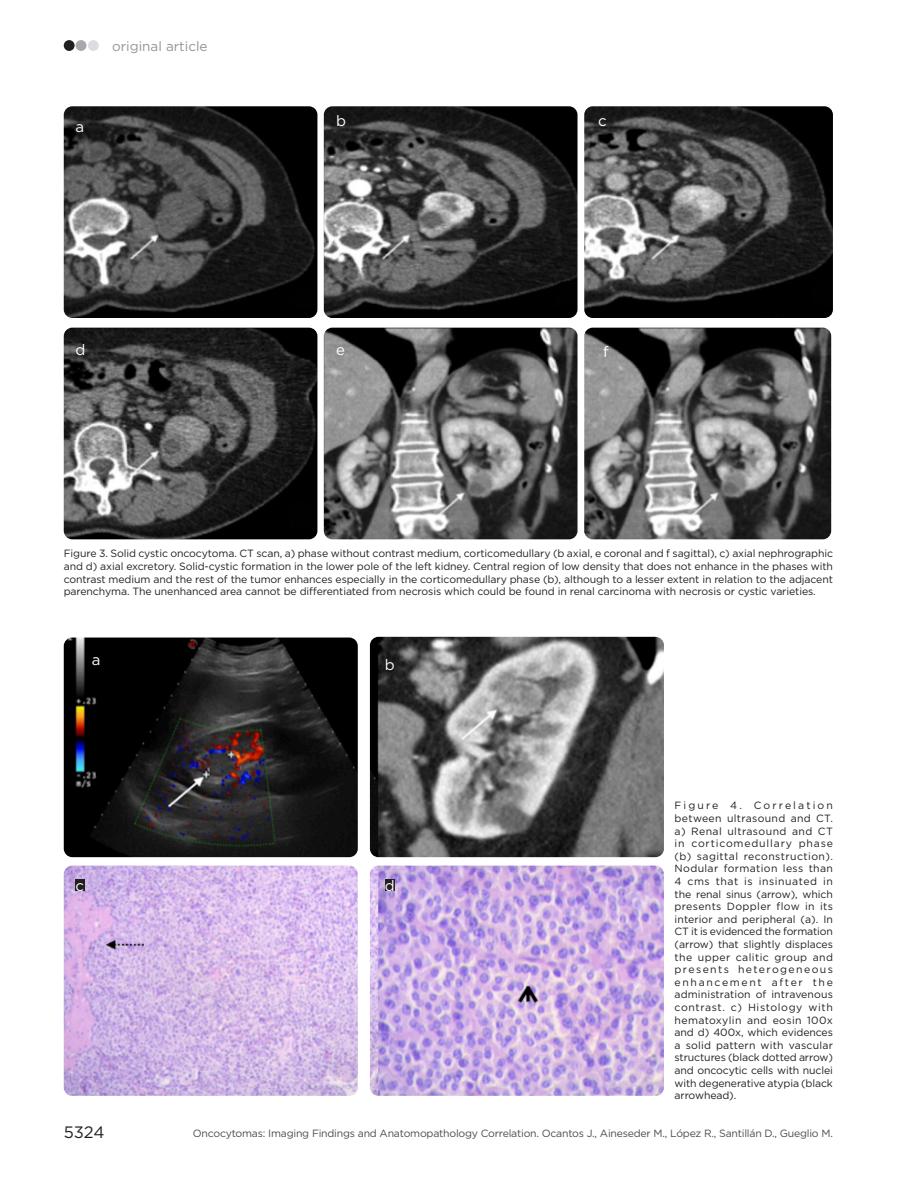
<style>
.page{position:relative;width:918px;height:1188px;background:#fff}
.page>*{position:absolute;margin:0;border:0;box-sizing:border-box;transform-origin:0 0}
.t1{font:16.5px "Gotham";color:#231f20}
._02_subtitulo_nivel{font:15px "Gotham";color:#fff}
.t2{font:13.5px "Gotham";color:#939598}
.pie_de_foto_nuevo{font:10.5px/12.6px "Gotham";letter-spacing:-.01em;color:#231f20;text-align:justify}
.t3{font:10.5px "Gotham";letter-spacing:-.02em;color:#4b4c4d}
</style>
<div class="page">
<div style="left:64px;top:40px;width:11px;height:11px;background:#231f20;border-radius:50%"></div>
<div style="left:76px;top:40px;width:10px;height:11px;background:#a8a9ad;border-radius:50%"></div>
<div style="left:88px;top:40px;width:11px;height:11px;background:#dcdddf;border-radius:50%"></div>
<img style="left:64px;top:106px;width:253px;height:212px">
<img style="left:64px;top:328px;width:253px;height:211px">
<img style="left:324px;top:106px;width:254px;height:212px">
<img style="left:324px;top:328px;width:254px;height:211px">
<img style="left:584px;top:328px;width:247px;height:211px">
<img style="left:584px;top:106px;width:249px;height:212px">
<img style="left:64px;top:638px;width:294px;height:219px">
<img style="left:64px;top:866px;width:294px;height:230px">
<img style="left:370px;top:637px;width:294px;height:220px">
<img style="left:370px;top:866px;width:294px;height:230px">
<div style="left:385px;top:879px;width:10px;height:12px;background:#231f20"></div>
<div style="left:75px;top:879px;width:10px;height:12px;background:#231f20"></div>
<p class="_02_subtitulo_nivel" style="left:75px;top:117px;width:10px">a</p>
<p class="t2" style="left:112px;top:37px;width:97px">original article</p>
<p class="_02_subtitulo_nivel" style="left:75px;top:340px;width:11px">d</p>
<p class="_02_subtitulo_nivel" style="left:336px;top:111px;width:11px">b</p>
<p class="_02_subtitulo_nivel" style="left:336px;top:340px;width:10px">e</p>
<p class="_02_subtitulo_nivel" style="left:598px;top:111px;width:10px">c</p>
<p class="_02_subtitulo_nivel" style="left:603px;top:342px;width:7px">f</p>
<p class="pie_de_foto_nuevo" style="left:64px;top:547px;width:771px">Figure 3. Solid cystic oncocytoma. CT scan, a) phase without contrast medium, corticomedullary (b axial, e coronal and f sagittal), c) axial nephrographic and d) axial excretory. Solid-cystic formation in the lower pole of the left kidney. Central region of low density that does not enhance in the phases with contrast medium and the rest of the tumor enhances especially in the corticomedullary phase (b), although to a lesser extent in relation to the adjacent parenchyma. The unenhanced area cannot be differentiated from necrosis which could be found in renal carcinoma with necrosis or cystic varieties.</p>
<p class="_02_subtitulo_nivel" style="left:92px;top:650px;width:10px">a</p>
<p class="_02_subtitulo_nivel" style="left:75px;top:876px;width:10px">c</p>
<p class="_02_subtitulo_nivel" style="left:385px;top:656px;width:11px">b</p>
<p class="_02_subtitulo_nivel" style="left:385px;top:876px;width:11px">d</p>
<p class="pie_de_foto_nuevo" style="left:675px;top:799px;width:160px">Figure 4. Correlation between ultrasound and CT. a) Renal ultrasound and CT in corticomedullary phase (b) sagittal reconstruction).<br>Nodular formation less than 4 cms that is insinuated in the renal sinus (arrow), which presents Doppler flow in its interior and peripheral (a). In CT it is evidenced the formation (arrow) that slightly displaces the upper calitic group and presents heterogeneous enhancement after the administration of intravenous contrast. c) Histology with hematoxylin and eosin 100x and d) 400x, which evidences a solid pattern with vascular structures (black dotted arrow) and oncocytic cells with nuclei with degenerative atypia (black arrowhead).</p>
<h1 class="t1" style="left:64px;top:1122px;width:42px">5324</h1>
<p class="t3" style="left:193px;top:1126px;width:642px">Oncocytomas: Imaging Findings and Anatomopathology Correlation. Ocantos J., Aineseder M., López R., Santillán D., Gueglio M.</p>
</div>
